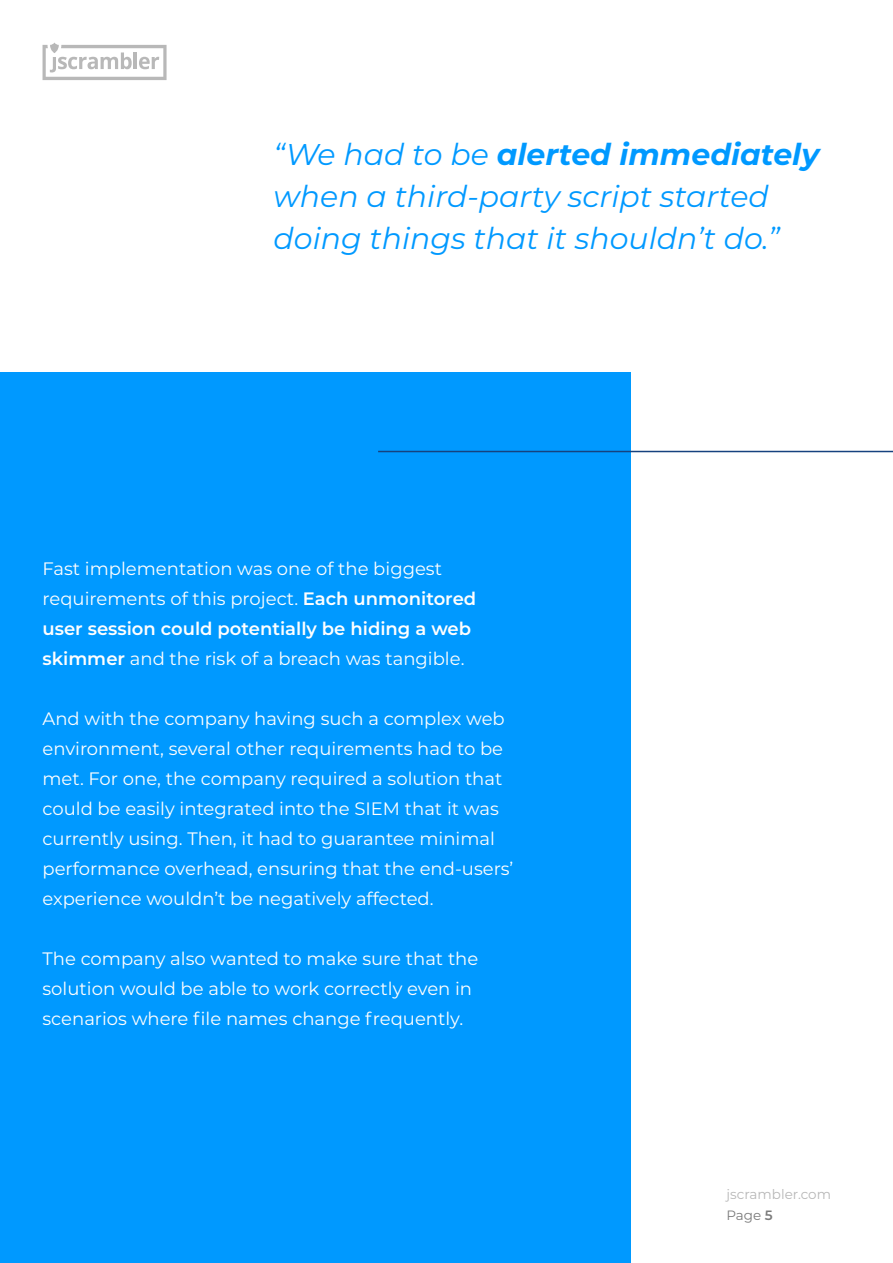
<style>
.page{position:relative;width:893px;height:1263px;background:#fff}
.page>*{position:absolute;margin:0;border:0;box-sizing:border-box;transform-origin:0 0}
.t1{font:italic 30px/42px "Montserrat";color:#09f}
.t2{font:18px/30px "Montserrat";color:#fefefe}
.t3{font:13.5px/21px "Montserrat";color:#b8b8b8}
.s1{font-weight:700}
.s2{font-weight:600}
.s3{color:#7b7b7b}
.s4{font-weight:600;color:#7b7b7b}
</style>
<div class="page">
<div style="left:0;top:372px;width:631px;height:891px;background:#09f"></div>
<hr style="left:378px;top:451px;width:515px;height:1px;background:#16427f">
<svg style="left:43px;top:43px;width:124px;height:37px"></svg>
<h1 class="t1" style="left:274px;top:132px;width:547px">“We had to be <span class="s1">alerted immediately </span>when a third-party script started doing things that it shouldn’t do.”</h1>
<p class="t2" style="left:43px;top:552px;width:435px">Fast implementation was one of the biggest requirements of this project. <span class="s2">Each unmonitored user session could potentially be hiding a web skimmer</span> and the risk of a breach was tangible.</p>
<p class="t2" style="left:43px;top:702px;width:472px">And with the company having such a complex web environment, several other requirements had to be met. For one, the company required a solution that could be easily integrated into the SIEM that it was currently using. Then, it had to guarantee minimal performance overhead, ensuring that the end-users’ experience wouldn’t be negatively affected.</p>
<p class="t2" style="left:43px;top:942px;width:437px">The company also wanted to make sure that the solution would be able to work correctly even in scenarios where file names change frequently.</p>
<p class="t3" style="left:726px;top:1183px;width:106px">jscrambler.com<br><span class="s3">Page</span> <span class="s4">5</span></p>
</div>
